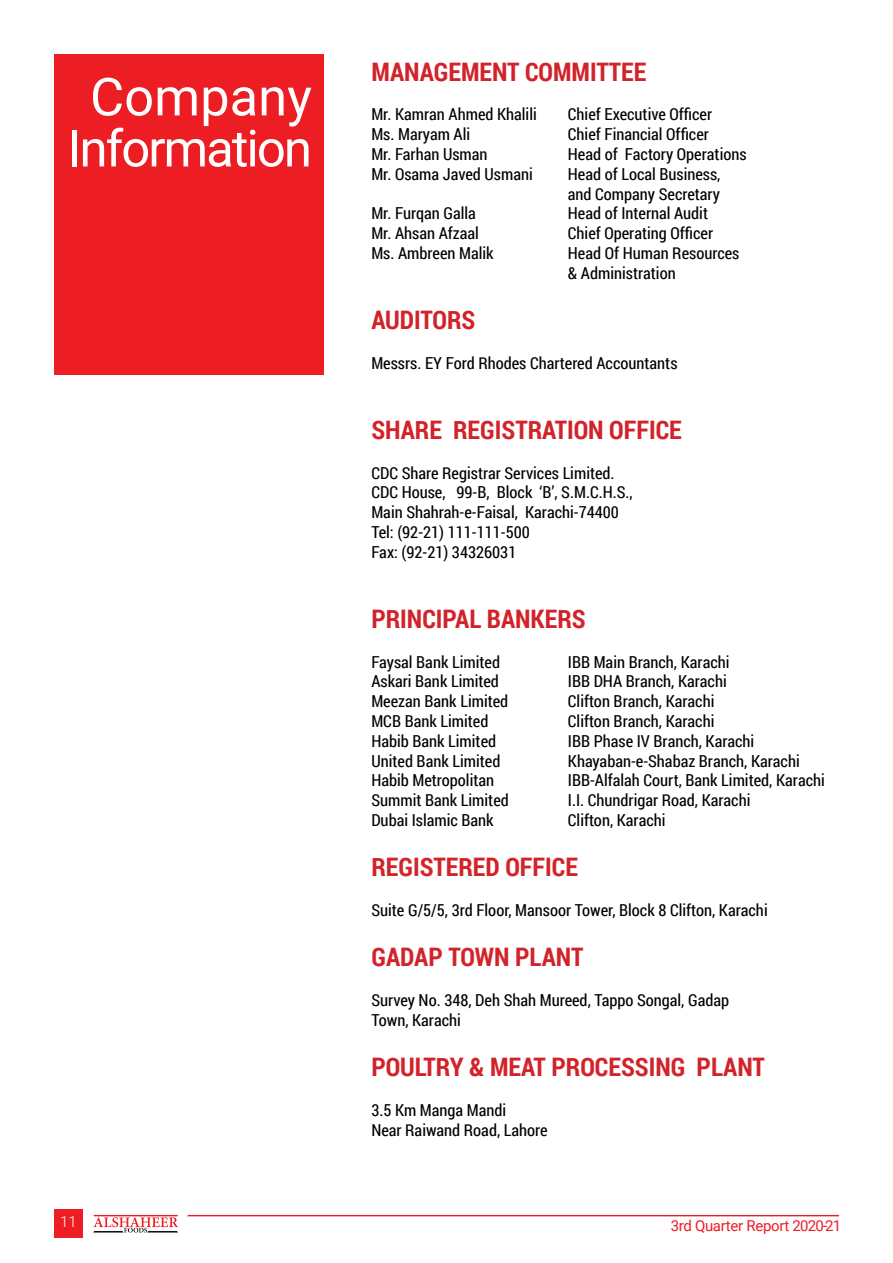
<style>
.page{position:relative;width:893px;height:1263px;background:#fff}
.page>*{position:absolute;margin:0;border:0;box-sizing:border-box;transform-origin:0 0}
.t1{font:52.5px "Roboto";color:#fff}
.t2{font:51px "Roboto";letter-spacing:-.04em;color:#fff}
.t3{font:700 25.5px "Roboto Condensed";color:#d2232a}
.t4{font:16.5px/19.8px "Roboto Condensed";color:#000}
.t5{font:15px "Roboto";letter-spacing:-.02em;color:#ed1d24}
.t6{font:300 15px "Roboto";color:#fff}
</style>
<div class="page">
<div style="left:54px;top:1209px;width:29px;height:29px;background:#ed1d24"></div>
<svg style="left:93px;top:1215px;width:85px;height:17px"></svg>
<svg style="left:187px;top:1215px;width:652px;height:1px"></svg>
<div style="left:54px;top:54px;width:269px;height:321px;background:#ed1d24"></div>
<h1 class="t1" style="left:90px;top:60px;width:223px">Company</h1>
<h2 class="t2" style="left:68px;top:113px;width:246px">Information</h2>
<h3 class="t3" style="left:371px;top:54px;width:276px">MANAGEMENT COMMITTEE</h3>
<p class="t4" style="left:371px;top:104px;width:167px">Mr. Kamran Ahmed Khalili</p>
<p class="t4" style="left:568px;top:104px;width:146px">Chief Executive Officer</p>
<p class="t4" style="left:371px;top:124px;width:100px">Ms. Maryam Ali</p>
<p class="t4" style="left:568px;top:124px;width:143px">Chief Financial Officer</p>
<p class="t4" style="left:371px;top:144px;width:118px">Mr. Farhan Usman</p>
<p class="t4" style="left:568px;top:144px;width:180px">Head of Factory Operations</p>
<p class="t4" style="left:371px;top:163px;width:163px">Mr. Osama Javed Usmani</p>
<p class="t4" style="left:568px;top:163px;width:154px">Head of Local Business, and Company Secretary</p>
<p class="t4" style="left:371px;top:203px;width:106px">Mr. Furqan Galla</p>
<p class="t4" style="left:568px;top:203px;width:142px">Head of Internal Audit</p>
<p class="t4" style="left:371px;top:223px;width:109px">Mr. Ahsan Afzaal</p>
<p class="t4" style="left:568px;top:223px;width:147px">Chief Operating Officer</p>
<p class="t4" style="left:371px;top:243px;width:124px">Ms. Ambreen Malik</p>
<p class="t4" style="left:568px;top:243px;width:173px">Head Of Human Resources &amp; Administration</p>
<h3 class="t3" style="left:371px;top:302px;width:105px">AUDITORS</h3>
<p class="t4" style="left:371px;top:352px;width:308px">Messrs. EY Ford Rhodes Chartered Accountants</p>
<h3 class="t3" style="left:371px;top:412px;width:312px">SHARE REGISTRATION OFFICE</h3>
<p class="t4" style="left:371px;top:462px;width:263px">CDC Share Registrar Services Limited.<br>CDC House, 99-B, Block ‘B’, S.M.C.H.S., Main Shahrah-e-Faisal, Karachi-74400<br>Tel: (92-21) 111-111-500<br>Fax: (92-21) 34326031</p>
<h3 class="t3" style="left:371px;top:601px;width:216px">PRINCIPAL BANKERS</h3>
<p class="t4" style="left:371px;top:651px;width:130px">Faysal Bank Limited</p>
<p class="t4" style="left:568px;top:651px;width:163px">IBB Main Branch, Karachi</p>
<p class="t4" style="left:371px;top:671px;width:129px">Askari Bank Limited</p>
<p class="t4" style="left:568px;top:671px;width:160px">IBB DHA Branch, Karachi</p>
<p class="t4" style="left:371px;top:691px;width:138px">Meezan Bank Limited</p>
<p class="t4" style="left:568px;top:691px;width:148px">Clifton Branch, Karachi</p>
<p class="t4" style="left:371px;top:711px;width:119px">MCB Bank Limited</p>
<p class="t4" style="left:568px;top:711px;width:148px">Clifton Branch, Karachi</p>
<p class="t4" style="left:371px;top:730px;width:126px">Habib Bank Limited</p>
<p class="t4" style="left:568px;top:730px;width:188px">IBB Phase IV Branch, Karachi</p>
<p class="t4" style="left:371px;top:750px;width:131px">United Bank Limited</p>
<p class="t4" style="left:568px;top:750px;width:233px">Khayaban-e-Shabaz Branch, Karachi</p>
<p class="t4" style="left:371px;top:770px;width:124px">Habib Metropolitan</p>
<p class="t4" style="left:568px;top:770px;width:258px">IBB-Alfalah Court, Bank Limited, Karachi</p>
<p class="t4" style="left:371px;top:790px;width:139px">Summit Bank Limited</p>
<p class="t4" style="left:568px;top:790px;width:184px">I.I. Chundrigar Road, Karachi</p>
<p class="t4" style="left:371px;top:810px;width:124px">Dubai Islamic Bank</p>
<p class="t4" style="left:568px;top:810px;width:99px">Clifton, Karachi</p>
<h3 class="t3" style="left:371px;top:849px;width:208px">REGISTERED OFFICE</h3>
<p class="t4" style="left:371px;top:900px;width:398px">Suite G/5/5, 3rd Floor, Mansoor Tower, Block 8 Clifton, Karachi</p>
<h3 class="t3" style="left:371px;top:939px;width:214px">GADAP TOWN PLANT</h3>
<p class="t4" style="left:371px;top:990px;width:359px">Survey No. 348, Deh Shah Mureed, Tappo Songal, Gadap<br>Town, Karachi</p>
<h3 class="t3" style="left:371px;top:1049px;width:395px">POULTRY &amp; MEAT PROCESSING PLANT</h3>
<p class="t4" style="left:371px;top:1099px;width:178px">3.5 Km Manga Mandi<br>Near Raiwand Road, Lahore</p>
<p class="t6" style="left:60px;top:1211px;width:18px">11</p>
<p class="t5" style="left:671px;top:1215px;width:172px">3rd Quarter Report 2020-21</p>
</div>
